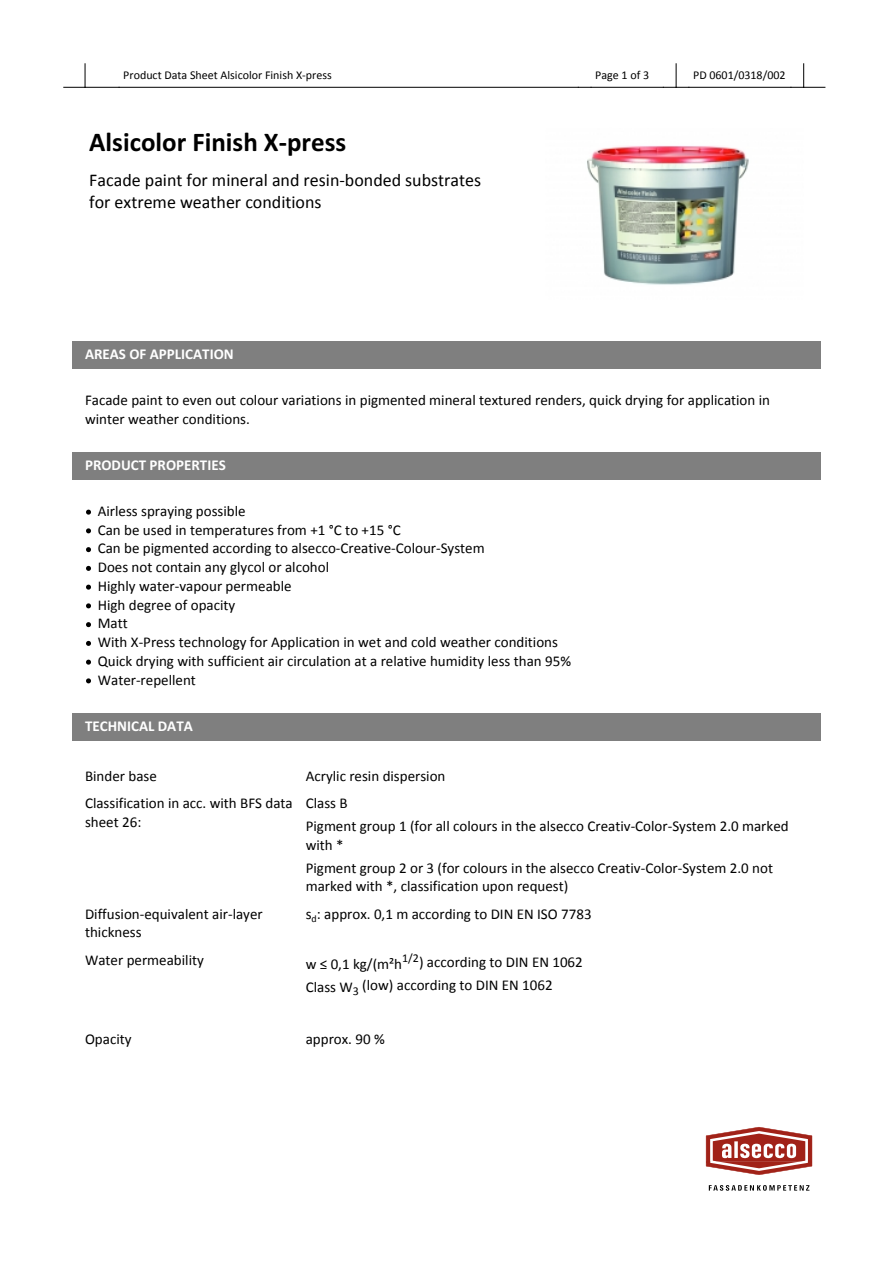
<style>
.page{position:relative;width:893px;height:1263px;background:#fff}
.page>*{position:absolute;margin:0;border:0;box-sizing:border-box;transform-origin:0 0}
.t1{font:700 27px "Calibri";color:#000}
.t2{font:18px/22.5px "Calibri";color:#000}
.t3{font:15px/18.8px "Calibri";color:#000}
.t4{font:700 15px "Calibri";color:#fff}
.t5{font:12px "Calibri";color:#000}
</style>
<div class="page">
<svg style="left:64px;top:64px;width:22px;height:24px"></svg>
<hr style="left:85px;top:87px;width:34px;height:1px;background:#000">
<hr style="left:119px;top:87px;width:459px;height:1px;background:#000">
<svg style="left:578px;top:87px;width:13px;height:1px"></svg>
<hr style="left:591px;top:87px;width:72px;height:1px;background:#000">
<svg style="left:663px;top:64px;width:26px;height:24px"></svg>
<hr style="left:689px;top:87px;width:102px;height:1px;background:#000">
<svg style="left:791px;top:64px;width:34px;height:24px"></svg>
<img style="left:587px;top:145px;width:162px;height:140px">
<div style="left:72px;top:342px;width:749px;height:27px;background:#7f7f7f"></div>
<div style="left:72px;top:452px;width:749px;height:28px;background:#7f7f7f"></div>
<svg style="left:86px;top:510px;width:5px;height:5px"></svg>
<svg style="left:86px;top:528px;width:5px;height:5px"></svg>
<svg style="left:86px;top:547px;width:5px;height:5px"></svg>
<svg style="left:86px;top:566px;width:5px;height:5px"></svg>
<svg style="left:86px;top:585px;width:5px;height:5px"></svg>
<svg style="left:86px;top:603px;width:5px;height:5px"></svg>
<svg style="left:86px;top:622px;width:5px;height:5px"></svg>
<svg style="left:86px;top:641px;width:5px;height:5px"></svg>
<svg style="left:86px;top:660px;width:5px;height:5px"></svg>
<svg style="left:86px;top:678px;width:5px;height:5px"></svg>
<div style="left:72px;top:713px;width:749px;height:27px;background:#7f7f7f"></div>
<svg style="left:709px;top:1185px;width:100px;height:6px"></svg>
<svg style="left:706px;top:1127px;width:106px;height:48px"></svg>
<p class="t5" style="left:123px;top:70px;width:210px">Product Data Sheet Alsicolor Finish X-press</p>
<p class="t5" style="left:595px;top:70px;width:55px">Page 1 of 3</p>
<p class="t5" style="left:693px;top:70px;width:94px">PD 0601/0318/002</p>
<h1 class="t1" style="left:89px;top:131px;width:258px">Alsicolor Finish X-press</h1>
<p class="t2" style="left:89px;top:170px;width:393px">Facade paint for mineral and resin-bonded substrates for extreme weather conditions</p>
<p class="t4" style="left:85px;top:348px;width:150px">AREAS OF APPLICATION</p>
<p class="t3" style="left:85px;top:392px;width:687px">Facade paint to even out colour variations in pigmented mineral textured renders, quick drying for application in winter weather conditions.</p>
<p class="t4" style="left:85px;top:459px;width:142px">PRODUCT PROPERTIES</p>
<p class="t3" style="left:98px;top:503px;width:475px">Airless spraying possible<br>Can be used in temperatures from +1 °C to +15 °C<br>Can be pigmented according to alsecco-Creative-Colour-System<br>Does not contain any glycol or alcohol<br>Highly water-vapour permeable<br>High degree of opacity<br>Matt<br>With X-Press technology for Application in wet and cold weather conditions Quick drying with sufficient air circulation at a relative humidity less than 95% Water-repellent</p>
<p class="t4" style="left:85px;top:719px;width:109px">TECHNICAL DATA</p>
<p class="t3" style="left:85px;top:768px;width:73px">Binder base</p>
<p class="t3" style="left:306px;top:768px;width:141px">Acrylic resin dispersion</p>
<p class="t3" style="left:85px;top:795px;width:209px">Classification in acc. with BFS data sheet 26:</p>
<p class="t3" style="left:306px;top:793px;width:484px;line-height:23px">Class B<br>Pigment group 1 (for all colours in the alsecco Creativ-Color-System 2.0 marked</p>
<p class="t3" style="left:306px;top:834px;width:469px;line-height:23px">with *<br>Pigment group 2 or 3 (for colours in the alsecco Creativ-Color-System 2.0 not</p>
<p class="t3" style="left:306px;top:878px;width:264px">marked with *, classification upon request)</p>
<p class="t3" style="left:85px;top:905px;width:179px">Diffusion-equivalent air-layer thickness</p>
<p class="t3" style="left:306px;top:905px;width:287px">s<sub>d</sub>: approx. 0,1 m according to DIN EN ISO 7783</p>
<p class="t3" style="left:85px;top:951px;width:120px">Water permeability</p>
<p class="t3" style="left:306px;top:956px;width:98px">w ≤ 0,1 kg/(m²h</p>
<p class="t3" style="left:306px;top:952px;width:279px;line-height:23px;text-indent:96px"><sup>1/2</sup>) according to DIN EN 1062<br>Class W<sub>3</sub> (low) according to DIN EN 1062</p>
<p class="t3" style="left:85px;top:1031px;width:48px">Opacity</p>
<p class="t3" style="left:306px;top:1031px;width:81px">approx. 90 %</p>
</div>
